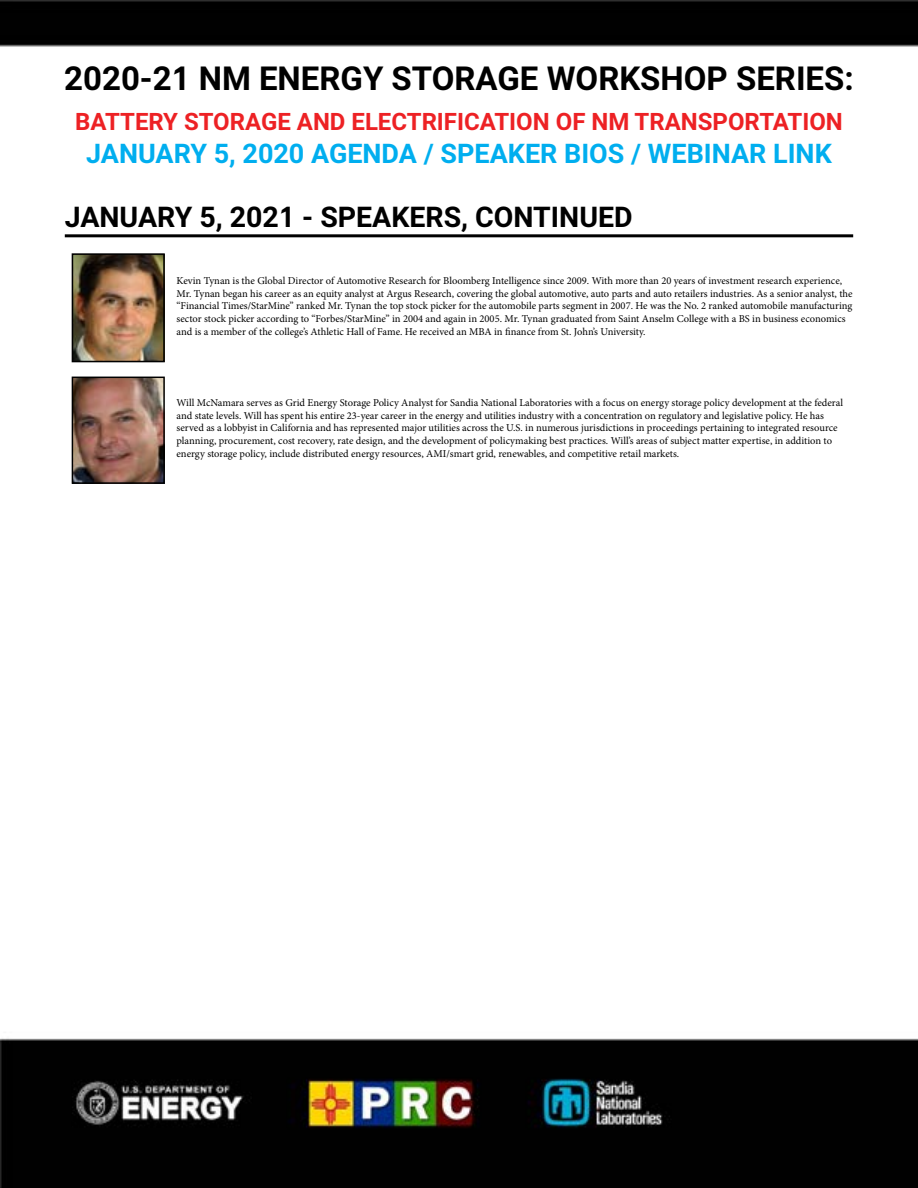
<style>
.page{position:relative;width:918px;height:1188px;background:#fff}
.page>*{position:absolute;margin:0;border:0;box-sizing:border-box;transform-origin:0 0}
.t1{font:33px "Asimov";color:#000}
.t2{font:28.5px "Asimov";color:#000}
.t3{font:27px "Asimov";color:#00aeef}
.t4{font:24px "Asimov";color:#ed2124}
.t5{font:10.5px/12.6px "Minion Pro";color:#000}
</style>
<div class="page">
<img style="left:0;top:0;width:918px;height:1188px">
<hr style="left:65px;top:234px;width:788px;height:3px;background:#000">
<img style="left:75px;top:256px;width:87px;height:103px">
<div style="left:72px;top:253px;width:93px;height:109px;border:2px solid #000"></div>
<img style="left:74px;top:379px;width:89px;height:103px">
<div style="left:72px;top:377px;width:93px;height:107px;border:1px solid #000"></div>
<h1 class="t1" style="left:64px;top:55px;width:791px">2020-21 NM ENERGY STORAGE WORKSHOP SERIES:</h1>
<h3 class="t4" style="left:75px;top:105px;width:769px">BATTERY STORAGE AND ELECTRIFICATION OF NM TRANSPORTATION</h3>
<h3 class="t3" style="left:86px;top:135px;width:747px">JANUARY 5, 2020 AGENDA / SPEAKER BIOS / WEBINAR LINK</h3>
<h2 class="t2" style="left:65px;top:196px;width:569px">JANUARY 5, 2021 - SPEAKERS, CONTINUED</h2>
<p class="t5" style="left:177px;top:275px;width:678px">Kevin Tynan is the Global Director of Automotive Research for Bloomberg Intelligence since 2009. With more than 20 years of investment research experience, Mr. Tynan began his career as an equity analyst at Argus Research, covering the global automotive, auto parts and auto retailers industries. As a senior analyst, the “Financial Times/StarMine” ranked Mr. Tynan the top stock picker for the automobile parts segment in 2007. He was the No. 2 ranked automobile manufacturing sector stock picker according to “Forbes/StarMine” in 2004 and again in 2005. Mr. Tynan graduated from Saint Anselm College with a BS in business economics and is a member of the college’s Athletic Hall of Fame. He received an MBA in finance from St. John’s University.</p>
<p class="t5" style="left:177px;top:397px;width:668px">Will McNamara serves as Grid Energy Storage Policy Analyst for Sandia National Laboratories with a focus on energy storage policy development at the federal and state levels. Will has spent his entire 23-year career in the energy and utilities industry with a concentration on regulatory and legislative policy. He has served as a lobbyist in California and has represented major utilities across the U.S. in numerous jurisdictions in proceedings pertaining to integrated resource planning, procurement, cost recovery, rate design, and the development of policymaking best practices. Will’s areas of subject matter expertise, in addition to energy storage policy, include distributed energy resources, AMI/smart grid, renewables, and competitive retail markets.</p>
</div>
